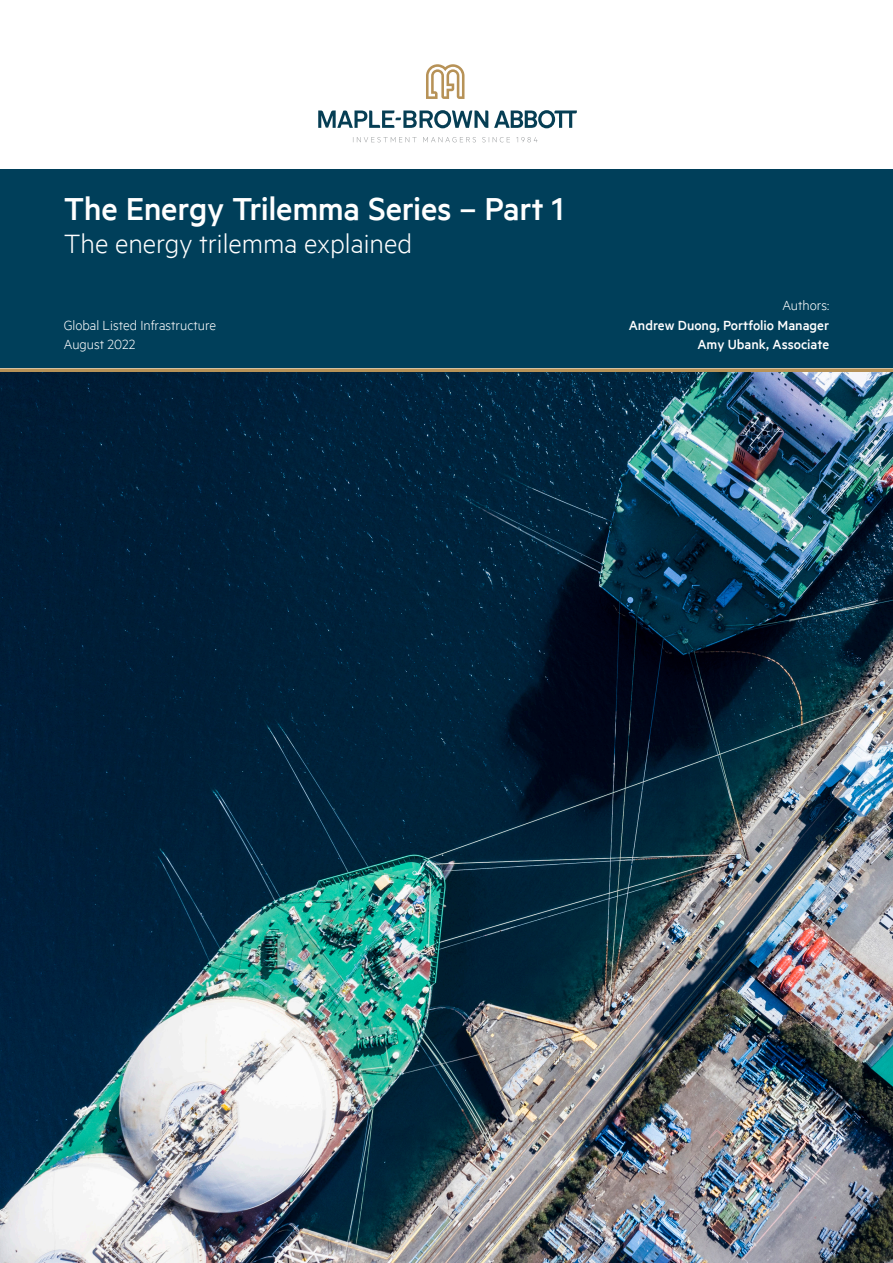
<style>
.page{position:relative;width:893px;height:1263px;background:#fff}
.page>*{position:absolute;margin:0;border:0;box-sizing:border-box;transform-origin:0 0}
.White_title_heading{font:500 36px "Metric";letter-spacing:-.01em;color:#fff}
.White_subtitle{font:300 30px "Metric";color:#fff}
.t1{font:500 15px/19.5px "Metric";color:#fff;text-align:right}
.t2{font:300 15px/19.5px "Metric";color:#fff}
.s1{font-weight:300}
</style>
<div class="page">
<svg style="left:318px;top:110px;width:259px;height:18px"></svg>
<svg style="left:353px;top:137px;width:185px;height:5px"></svg>
<svg style="left:426px;top:64px;width:38px;height:35px"></svg>
<div style="left:0;top:169px;width:893px;height:199px;background:#003f5a"></div>
<div style="left:0;top:368px;width:893px;height:5px;background:#b79257"></div>
<img style="left:0;top:373px;width:893px;height:890px">
<p class="White_title_heading" style="left:64px;top:188px;width:501px">The Energy Trilemma Series – Part 1</p>
<p class="White_subtitle" style="left:64px;top:227px;width:350px">The energy trilemma explained</p>
<p class="t2" style="left:64px;top:315px;width:154px">Global Listed Infrastructure<br>August 2022</p>
<p class="t1" style="left:629px;top:295px;width:202px"><span class="s1">Authors:<br></span>Andrew Duong, Portfolio Manager<br>Amy Ubank, Associate</p>
</div>
